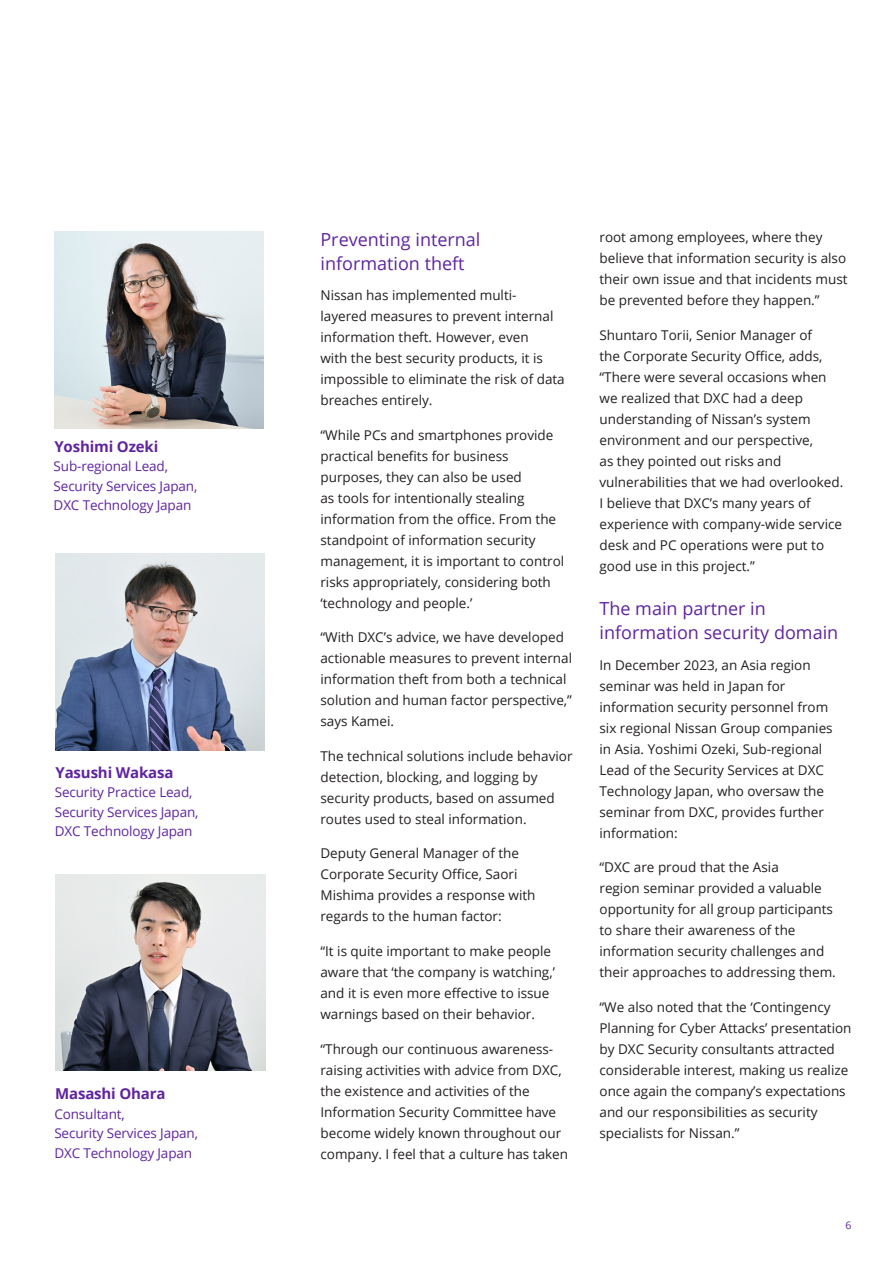
<style>
.page{position:relative;width:893px;height:1263px;background:#fff}
.page>*{position:absolute;margin:0;border:0;box-sizing:border-box;transform-origin:0 0}
.Body_Copy_Regular_9_14{font:18px/24px "Open Sans";color:#5f249f}
.Box_Small_Hanging_Quote{font:700 15px "Open Sans";letter-spacing:-.01em;color:#5f249f}
.Body_Copy_Regular_9_14-2{font:13.5px/21px "Open Sans";color:#231f20}
.Box_Small_Hanging_Quote-2{font:13.5px/19.5px "Open Sans";letter-spacing:-.01em;color:#5f249f}
.Page_number{font:10.5px "Open Sans";color:#5f249f}
</style>
<div class="page">
<img style="left:55px;top:554px;width:209px;height:196px">
<img style="left:56px;top:874px;width:209px;height:196px">
<img style="left:54px;top:232px;width:209px;height:196px">
<p class="Box_Small_Hanging_Quote" style="left:54px;top:436px;width:105px">Yoshimi Ozeki</p>
<p class="Box_Small_Hanging_Quote-2" style="left:54px;top:456px;width:145px">Sub-regional Lead,<br>Security Services Japan,<br>DXC Technology Japan</p>
<p class="Box_Small_Hanging_Quote" style="left:56px;top:762px;width:120px">Yasushi Wakasa</p>
<p class="Box_Small_Hanging_Quote-2" style="left:55px;top:782px;width:145px">Security Practice Lead,<br>Security Services Japan,<br>DXC Technology Japan</p>
<p class="Box_Small_Hanging_Quote" style="left:55px;top:1083px;width:112px">Masashi Ohara</p>
<p class="Box_Small_Hanging_Quote-2" style="left:54px;top:1104px;width:145px">Consultant,<br>Security Services Japan,<br>DXC Technology Japan</p>
<p class="Body_Copy_Regular_9_14" style="left:320px;top:227px;width:161px">Preventing internal information theft</p>
<p class="Body_Copy_Regular_9_14-2" style="left:320px;top:285px;width:246px">Nissan has implemented multi&shy;layered measures to prevent internal information theft. However, even<br>with the best security products, it is impossible to eliminate the risk of data breaches entirely.</p>
<p class="Body_Copy_Regular_9_14-2" style="left:320px;top:424px;width:245px">“While PCs and smartphones provide practical benefits for business purposes, they can also be used<br>as tools for intentionally stealing information from the office. From the standpoint of information security management, it is important to control risks appropriately, considering both ‘technology and people.’</p>
<p class="Body_Copy_Regular_9_14-2" style="left:320px;top:627px;width:253px">“With DXC’s advice, we have developed actionable measures to prevent internal information theft from both a technical solution and human factor perspective,” says Kamei.</p>
<p class="Body_Copy_Regular_9_14-2" style="left:320px;top:745px;width:254px">The technical solutions include behavior detection, blocking, and logging by security products, based on assumed routes used to steal information.</p>
<p class="Body_Copy_Regular_9_14-2" style="left:320px;top:843px;width:216px">Deputy General Manager of the<br>Corporate Security Office, Saori<br>Mishima provides a response with regards to the human factor:</p>
<p class="Body_Copy_Regular_9_14-2" style="left:320px;top:940px;width:236px">“It is quite important to make people aware that ‘the company is watching,’ and it is even more effective to issue warnings based on their behavior.</p>
<p class="Body_Copy_Regular_9_14-2" style="left:320px;top:1038px;width:249px">“Through our continuous awareness&shy;raising activities with advice from DXC, the existence and activities of the Information Security Committee have become widely known throughout our company. I feel that a culture has taken</p>
<p class="Body_Copy_Regular_9_14-2" style="left:599px;top:226px;width:250px">root among employees, where they believe that information security is also their own issue and that incidents must be prevented before they happen.”</p>
<p class="Body_Copy_Regular_9_14-2" style="left:599px;top:324px;width:245px">Shuntaro Torii, Senior Manager of<br>the Corporate Security Office, adds, “There were several occasions when we realized that DXC had a deep understanding of Nissan’s system environment and our perspective,<br>as they pointed out risks and vulnerabilities that we had overlooked.<br>I believe that DXC’s many years of experience with company-wide service desk and PC operations were put to good use in this project.”</p>
<p class="Body_Copy_Regular_9_14" style="left:599px;top:596px;width:240px">The main partner in information security domain</p>
<p class="Body_Copy_Regular_9_14-2" style="left:599px;top:654px;width:235px">In December 2023, an Asia region seminar was held in Japan for information security personnel from six regional Nissan Group companies in Asia. Yoshimi Ozeki, Sub-regional<br>Lead of the Security Services at DXC<br>Technology Japan, who oversaw the seminar from DXC, provides further information:</p>
<p class="Body_Copy_Regular_9_14-2" style="left:599px;top:856px;width:238px">“DXC are proud that the Asia<br>region seminar provided a valuable opportunity for all group participants to share their awareness of the information security challenges and their approaches to addressing them.</p>
<p class="Body_Copy_Regular_9_14-2" style="left:599px;top:996px;width:254px">“We also noted that the ‘Contingency Planning for Cyber Attacks’ presentation by DXC Security consultants attracted considerable interest, making us realize once again the company’s expectations and our responsibilities as security specialists for Nissan.”</p>
<p class="Page_number" style="left:845px;top:1218px;width:8px">6</p>
</div>
